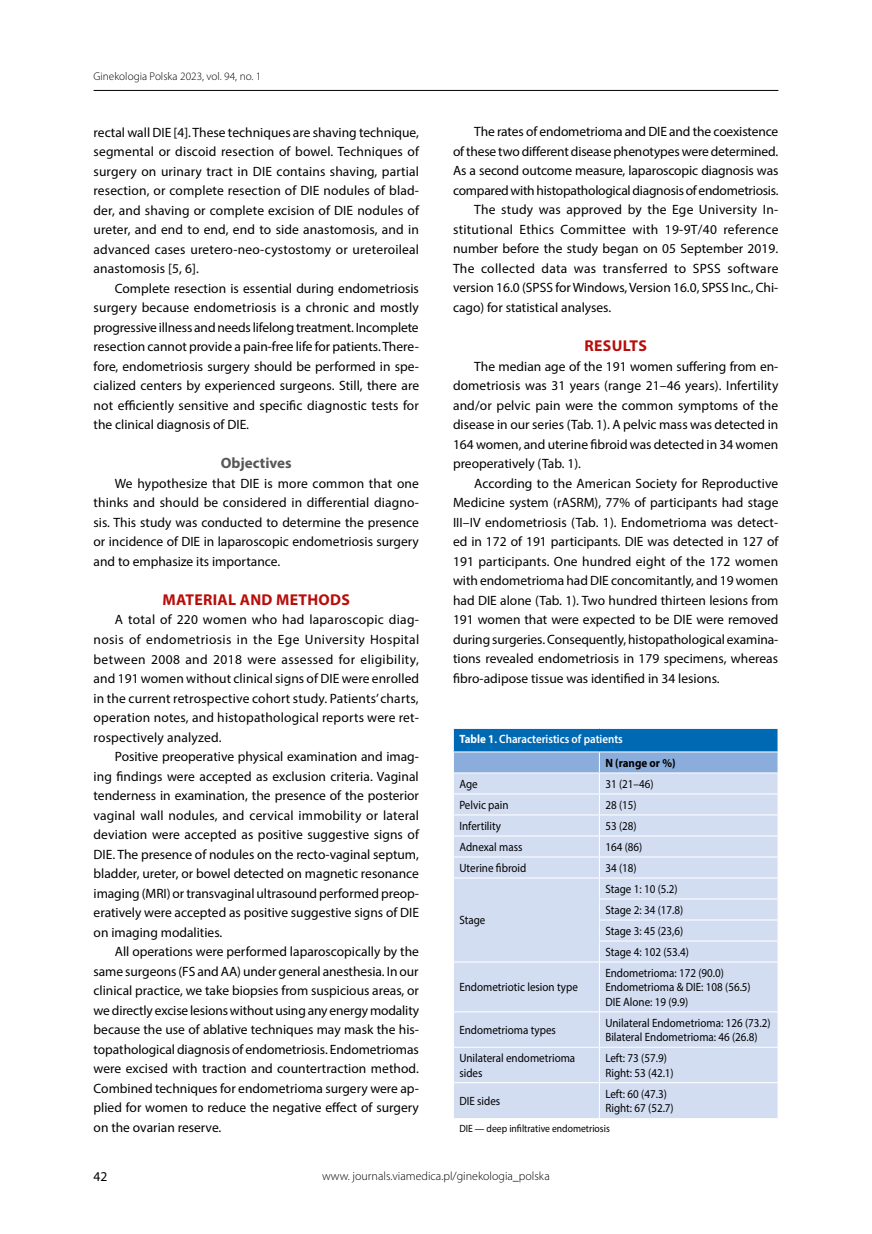
<style>
.page{position:relative;width:872px;height:1234px;background:#fff}
.page>*{position:absolute;margin:0;border:0;box-sizing:border-box;transform-origin:0 0}
.t1{font:700 15.75px "Myriad Pro";letter-spacing:.02em;color:#b70e0c}
.t2{font:700 15px "Myriad Pro";color:#575756}
.t3{font:13.5px/19.5px "Myriad Pro";color:#000;text-align:justify}
.t4{font:13.5px "Myriad Pro";letter-spacing:-.02em;color:#000}
.t5{font:13.5px "Myriad Pro";letter-spacing:.02em;color:#000}
.t6{font:13.5px "Myriad Pro";letter-spacing:.025em;color:#000}
.t7{font:12px/14.4px "Myriad Pro";color:#000;scale:.92 1}
.t8{font:300 12px "Myriad Pro";color:#000}
.t9{font:600 12px/23.5px "Myriad Pro";color:#fff;scale:.92 1}
.t10{font:300 11.25px "Myriad Pro";color:#000}
.t11{font:10.5px "Myriad Pro";color:#000;scale:.92 1}
.s1{font-weight:700}
.s2{font-weight:700;color:#000}
</style>
<div class="page">
<hr style="left:94px;top:90px;width:684px;height:1px;background:#000">
<div style="left:454px;top:962px;width:323px;height:155px;background:#d3ddf2"></div>
<hr style="left:599px;top:962px;width:1px;height:49px;background:#fff">
<hr style="left:599px;top:1011px;width:1px;height:35px;background:#fff">
<hr style="left:453px;top:1046px;width:146px;height:1px;background:#fff">
<hr style="left:599px;top:1046px;width:179px;height:1px;background:#fff">
<hr style="left:599px;top:1047px;width:1px;height:34px;background:#fff">
<hr style="left:599px;top:1082px;width:1px;height:35px;background:#fff">
<hr style="left:453px;top:1011px;width:146px;height:1px;background:#fff">
<hr style="left:599px;top:1011px;width:179px;height:1px;background:#fff">
<hr style="left:453px;top:1081px;width:146px;height:1px;background:#fff">
<hr style="left:599px;top:1081px;width:179px;height:1px;background:#fff">
<svg style="left:453px;top:728px;width:325px;height:233px;background:#bacfea"></svg>
<p class="t10" style="left:94px;top:70px;width:169px">Ginekologia Polska 2023, vol. 94, no. 1</p>
<p class="t3" style="left:94px;top:122px;width:327px">rectal wall DIE [4]. These techniques are shaving technique, segmental or discoid resection of bowel. Techniques of surgery on urinary tract in DIE contains shaving, partial resection, or complete resection of DIE nodules of blad&shy;der, and shaving or complete excision of DIE nodules of ureter, and end to end, end to side anastomosis, and in advanced cases uretero-neo-cystostomy or ureteroileal anastomosis [5, 6].</p>
<p class="t3" style="left:94px;top:278px;width:327px;text-indent:21px">Complete resection is essential during endometriosis surgery because endometriosis is a chronic and mostly progressive illness and needs lifelong treatment. Incomplete resection cannot provide a pain-free life for patients. There&shy;fore, endometriosis surgery should be performed in spe&shy;cialized centers by experienced surgeons. Still, there are not efficiently sensitive and specific diagnostic tests for the clinical diagnosis of DIE.</p>
<p class="t2" style="left:221px;top:453px;width:72px">Objectives</p>
<p class="t3" style="left:94px;top:473px;width:327px;text-indent:21px">We hypothesize that DIE is more common that one thinks and should be considered in differential diagno&shy;sis. This study was conducted to determine the presence or incidence of DIE in laparoscopic endometriosis surgery and to emphasize its importance.</p>
<p class="t1" style="left:162px;top:589px;width:189px">MATERIAL AND METHODS</p>
<p class="t3" style="left:94px;top:610px;width:327px;text-indent:21px">A total of 220 women who had laparoscopic diag&shy;nosis of endometriosis in the Ege University Hospital between 2008 and 2018 were assessed for eligibility, and 191 women without clinical signs of DIE were enrolled in the current retrospective cohort study. Patients’ charts, operation notes, and histopathological reports were ret&shy;rospectively analyzed.</p>
<p class="t3" style="left:94px;top:746px;width:327px;text-indent:21px">Positive preoperative physical examination and imag&shy;ing findings were accepted as exclusion criteria. Vaginal tenderness in examination, the presence of the posterior vaginal wall nodules, and cervical immobility or lateral deviation were accepted as positive suggestive signs of DIE. The presence of nodules on the recto-vaginal septum, bladder, ureter, or bowel detected on magnetic resonance imaging (MRI) or transvaginal ultrasound performed preop&shy;eratively were accepted as positive suggestive signs of DIE on imaging modalities.</p>
<p class="t3" style="left:94px;top:941px;width:327px;text-indent:21px">All operations were performed laparoscopically by the same surgeons (FS and AA) under general anesthesia. In our clinical practice, we take biopsies from suspicious areas, or we directly excise lesions without using any energy modality because the use of ablative techniques may mask the his&shy;topathological diagnosis of endometriosis. Endometriomas were excised with traction and countertraction method.<br>Combined techniques for endometrioma surgery were ap&shy;plied for women to reduce the negative effect of surgery on the ovarian reserve.</p>
<p class="t3" style="left:474px;top:122px;width:305px">The rates of endometrioma and DIE and the coexistence</p>
<p class="t3" style="left:453px;top:141px;width:327px">of these two different disease phenotypes were determined.</p>
<p class="t3" style="left:453px;top:161px;width:327px">As a second outcome measure, laparoscopic diagnosis was</p>
<p class="t4" style="left:453px;top:182px;width:327px">compared with histopathological diagnosis of endometriosis.</p>
<p class="t3" style="left:474px;top:200px;width:305px">The study was approved by the Ege University In-</p>
<p class="t5" style="left:453px;top:221px;width:327px">stitutional Ethics Committee with 19-9T/40 reference</p>
<p class="t3" style="left:453px;top:239px;width:327px">number before the study began on 05 September 2019.</p>
<p class="t6" style="left:453px;top:260px;width:327px">The collected data was transferred to SPSS software</p>
<p class="t3" style="left:453px;top:278px;width:327px">version 16.0 (SPSS for Windows, Version 16.0, SPSS Inc., Chi-</p>
<p class="t3" style="left:453px;top:297px;width:160px">cago) for statistical analyses.</p>
<p class="t1" style="left:584px;top:335px;width:64px">RESULTS</p>
<p class="t3" style="left:453px;top:356px;width:327px;text-indent:21px">The median age of the 191 women suffering from en&shy;dometriosis was 31 years (range 21–46 years). Infertility and/or pelvic pain were the common symptoms of the disease in our series (Tab. 1). A pelvic mass was detected in 164 women, and uterine fibroid was detected in 34 women preoperatively (Tab. 1).</p>
<p class="t3" style="left:453px;top:473px;width:327px;text-indent:21px">According to the American Society for Reproductive Medicine system (rASRM), 77% of participants had stage III–IV endometriosis (Tab. 1). Endometrioma was detect&shy;ed in 172 of 191 participants. DIE was detected in 127 of 191 participants. One hundred eight of the 172 women with endometrioma had DIE concomitantly, and 19 women had DIE alone (Tab. 1). Two hundred thirteen lesions from 191 women that were expected to be DIE were removed during surgeries. Consequently, histopathological examina&shy;tions revealed endometriosis in 179 specimens, whereas fibro-adipose tissue was identified in 34 lesions.</p>
<p class="t9" style="left:605px;top:727px;width:78px;text-indent:-146px"><span class="s1">Table 1</span>. Characteristics of patients<br><span class="s2">N (range or %)</span></p>
<p class="t7" style="left:459px;top:776px;width:21px">Age</p>
<p class="t7" style="left:605px;top:776px;width:54px">31 (21–46)</p>
<p class="t7" style="left:459px;top:797px;width:55px">Pelvic pain</p>
<p class="t7" style="left:605px;top:797px;width:35px">28 (15)</p>
<p class="t7" style="left:459px;top:818px;width:47px">Infertility</p>
<p class="t7" style="left:605px;top:818px;width:35px">53 (28)</p>
<p class="t7" style="left:459px;top:839px;width:70px">Adnexal mass</p>
<p class="t7" style="left:605px;top:839px;width:42px">164 (86)</p>
<p class="t7" style="left:459px;top:860px;width:74px">Uterine fibroid</p>
<p class="t7" style="left:605px;top:860px;width:35px">34 (18)</p>
<p class="t7" style="left:459px;top:912px;width:30px">Stage</p>
<p class="t7" style="left:459px;top:979px;width:130px">Endometriotic lesion type</p>
<p class="t7" style="left:605px;top:878px;width:92px;line-height:21px">Stage 1: 10 (5.2)<br>Stage 2: 34 (17.8)<br>Stage 3: 45 (23,6)<br>Stage 4: 102 (53.4)</p>
<p class="t7" style="left:605px;top:965px;width:159px">Endometrioma: 172 (90.0)<br>Endometrioma &amp; DIE: 108 (56.5)<br>DIE Alone: 19 (9.9)</p>
<p class="t7" style="left:459px;top:1022px;width:106px">Endometrioma types</p>
<p class="t7" style="left:605px;top:1015px;width:181px">Unilateral Endometrioma: 126 (73.2)<br>Bilateral Endometrioma: 46 (26.8)</p>
<p class="t7" style="left:459px;top:1050px;width:127px">Unilateral endometrioma sides</p>
<p class="t7" style="left:605px;top:1050px;width:76px">Left: 73 (57.9)<br>Right: 53 (42.1)</p>
<p class="t7" style="left:459px;top:1093px;width:46px">DIE sides</p>
<p class="t7" style="left:605px;top:1085px;width:76px">Left: 60 (47.3)<br>Right: 67 (52.7)</p>
<p class="t11" style="left:459px;top:1121px;width:165px">DIE — deep infiltrative endometriosis</p>
<p class="t3" style="left:94px;top:1166px;width:15px">42</p>
<p class="t8" style="left:322px;top:1168px;width:229px">www. journals.viamedica.pl/ginekologia_polska</p>
</div>
